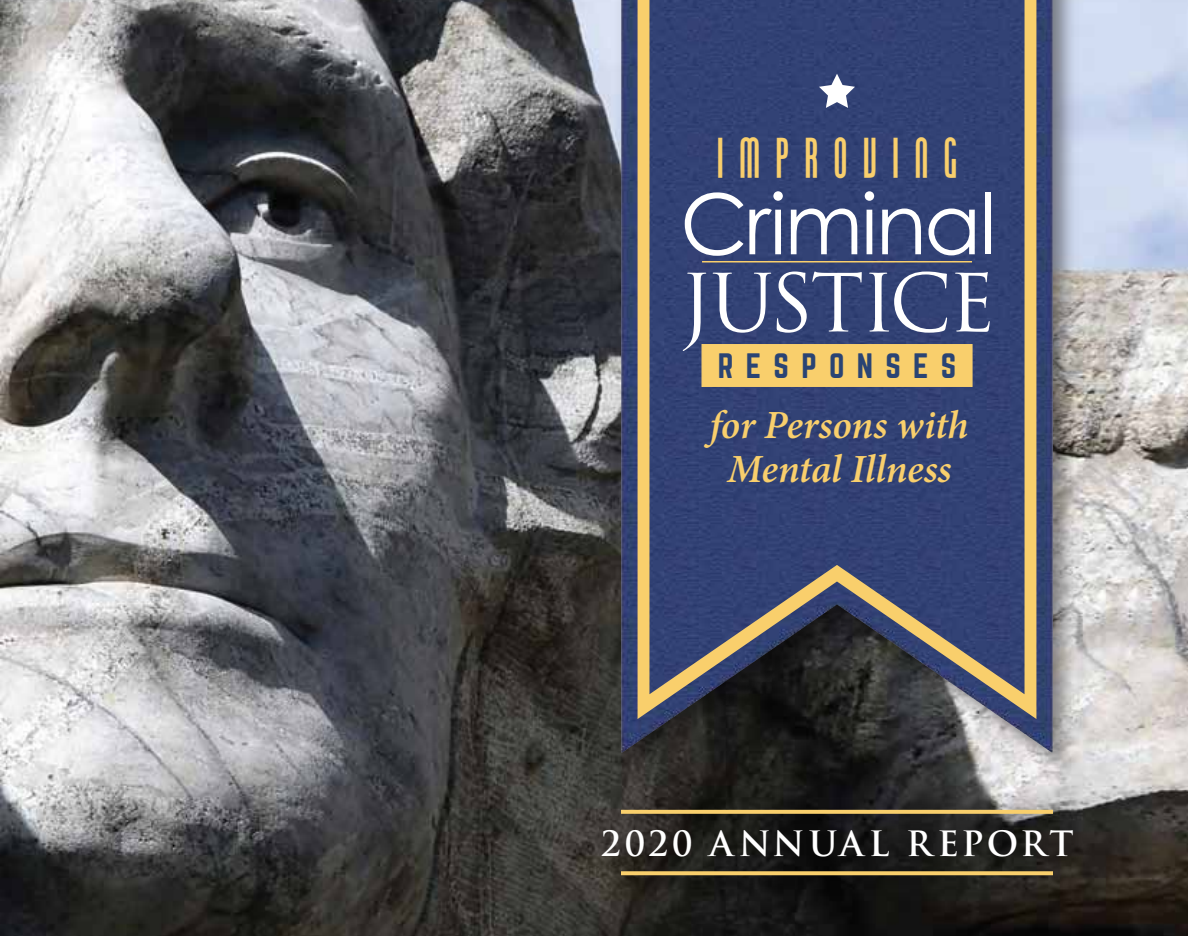
<style>
.page{position:relative;width:1188px;height:936px;background:#fff}
.page>*{position:absolute;margin:0;border:0;box-sizing:border-box;transform-origin:0 0}
.t1{font:84px "Century Gothic";letter-spacing:-.025em;color:#fff}
.t2{font:78px "Trajan Pro";letter-spacing:-.045em;color:#fff}
.t3{font:48.4px "Chingolo Pro";letter-spacing:.195em;color:#f9cf6c}
.t4{font:italic 600 40px/44px "Minion Pro";letter-spacing:-.005em;color:#f9cf6c;text-align:center}
.t5{font:700 34px "Trajan Pro";letter-spacing:.095em;color:#fff}
.t6{font:30.8px "Norwester";letter-spacing:.4em;color:#2a4474}
</style>
<div class="page">
<img style="left:0;top:0;width:1188px;height:936px">
<img style="left:583px;top:793px;width:520px;height:108px">
<svg style="left:621px;top:810px;width:432px;height:4px;background:#efc768"></svg>
<svg style="left:621px;top:871px;width:432px;height:4px;background:#eac366"></svg>
<img style="left:609px;top:0;width:476px;height:785px">
<img style="left:621px;top:0;width:432px;height:753px">
<svg style="left:638px;top:0;width:398px;height:719px;background:#414b6e"></svg>
<div style="left:702px;top:344px;width:271px;height:43px;background:#f9cf6c"></div>
<svg style="left:819px;top:74px;width:36px;height:34px"></svg>
<hr style="left:702px;top:261px;width:270px;height:2px;background:#f9cf6c">
<p class="t3" style="left:714px;top:129px;width:248px">IMPROVING</p>
<h1 class="t1" style="left:680px;top:165px;width:317px">Criminal</h1>
<h2 class="t2" style="left:680px;top:254px;width:317px">JUSTICE</h2>
<p class="t6" style="left:718px;top:351px;width:240px">RESPONSES</p>
<p class="t4" style="left:710px;top:403px;width:260px">for Persons with<br>Mental Illness</p>
<p class="t5" style="left:601px;top:822px;width:475px">2020 ANNUAL REPORT</p>
</div>
